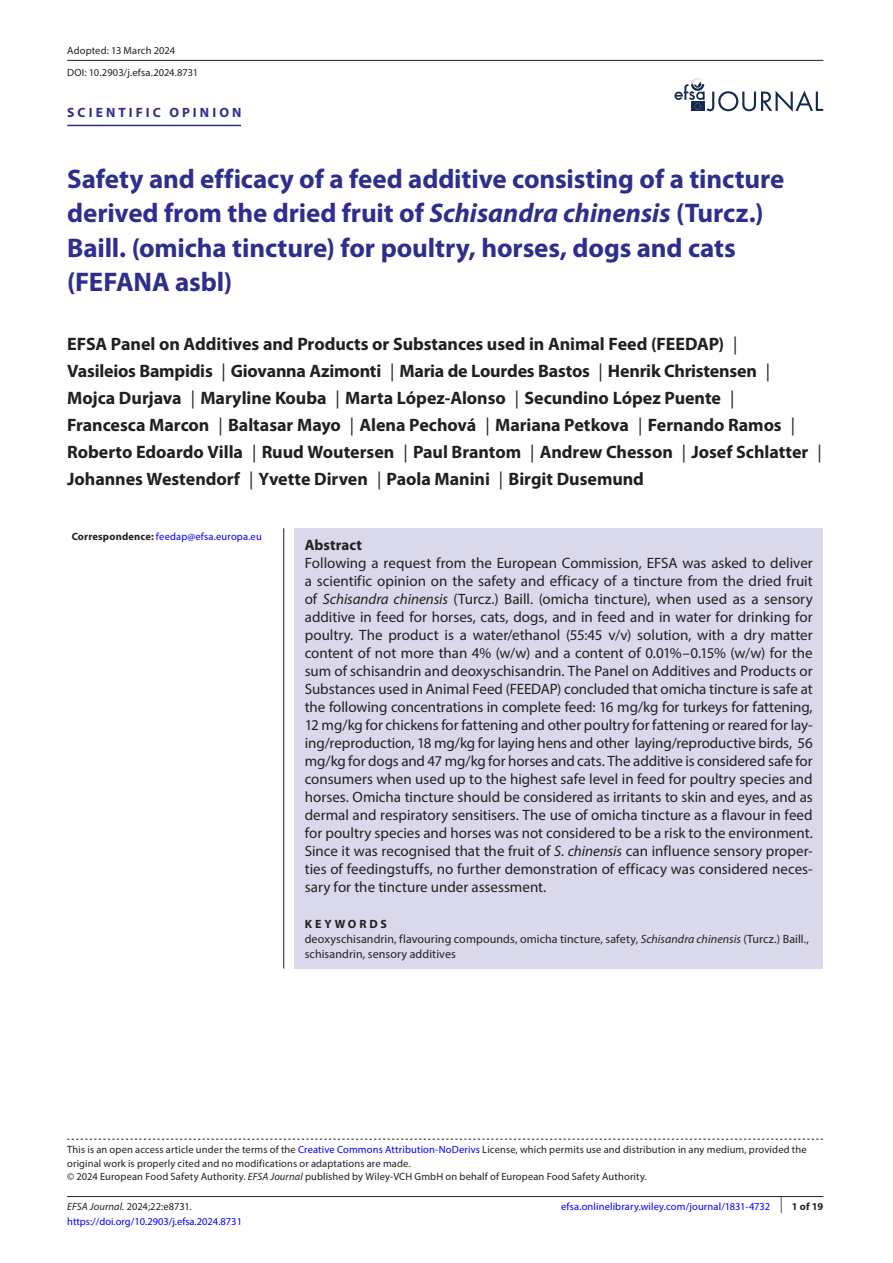
<style>
.page{position:relative;width:893px;height:1263px;background:#fff}
.page>*{position:absolute;margin:0;border:0;box-sizing:border-box;transform-origin:0 0}
.t1{font:700 27px/34.5px "Myriad Pro";letter-spacing:-.005em;color:#2e2e8d}
.t2{font:700 18px/27px "Myriad Pro";letter-spacing:-.005em;color:#231f20}
.t3{font:15px/18px "Myriad Pro";color:#231f20;text-align:justify}
.t4{font:700 15px "Myriad Pro";color:#231f20}
.t5{font:700 13.5px "Myriad Pro";letter-spacing:.23em;color:#2e2e8d}
.t6{font:12px/15px "Myriad Pro";letter-spacing:.005em;color:#231f20}
.t7{font:10.5px/13.5px "Myriad Pro";letter-spacing:.01em;color:#231f20}
.t8{font:10.5px "Myriad Pro";letter-spacing:.01em;color:#00f}
.t9{font:700 10.5px "Myriad Pro";color:#231f20}
.s1{font-style:italic}
.s2{font-weight:400}
.s3{font-weight:700;color:#231f20}
.s4{font-weight:700}
.s5{color:#00f}
</style>
<div class="page">
<hr style="left:67px;top:1196px;width:756px;height:1px;background:#231f20">
<svg style="left:674px;top:78px;width:149px;height:34px"></svg>
<hr style="left:67px;top:125px;width:174px;height:1px;background:#2e2e8d">
<hr style="left:67px;top:60px;width:756px;height:1px;background:#231f20">
<svg style="left:67px;top:1139px;width:756px;height:1px"></svg>
<div style="left:294px;top:528px;width:529px;height:440px;background:#dad8eb"></div>
<hr style="left:283px;top:528px;width:1px;height:440px;background:#231f20">
<p class="t7" style="left:67px;top:39px;width:133px;line-height:22px">Adopted: 13 March 2024<br>DOI: 10.2903/j.efsa.2024.8731</p>
<p class="t5" style="left:67px;top:104px;width:176px">SCIENTIFIC OPINION</p>
<h1 class="t1" style="left:67px;top:160px;width:719px">Safety and efficacy of a feed additive consisting of a tincture derived from the dried fruit of <span class="s1">Schisandra chinensis</span> (Turcz.)<br>Baill. (omicha tincture) for poultry, horses, dogs and cats (FEFANA asbl)</h1>
<p class="t2" style="left:67px;top:330px;width:756px">EFSA Panel on Additives and Products or Substances used in Animal Feed (FEEDAP) <span class="s2">|<br></span>Vasileios Bampidis <span class="s2">|</span> Giovanna Azimonti <span class="s2">|</span> Maria de Lourdes Bastos <span class="s2">|</span> Henrik Christensen <span class="s2">| </span>Mojca Durjava <span class="s2">|</span> Maryline Kouba <span class="s2">|</span> Marta López-Alonso <span class="s2">|</span> Secundino López Puente <span class="s2">|<br></span>Francesca Marcon <span class="s2">|</span> Baltasar Mayo <span class="s2">|</span> Alena Pechová <span class="s2">|</span> Mariana Petkova <span class="s2">|</span> Fernando Ramos <span class="s2">| </span>Roberto Edoardo Villa <span class="s2">|</span> Ruud Woutersen <span class="s2">|</span> Paul Brantom <span class="s2">|</span> Andrew Chesson <span class="s2">|</span> Josef Schlatter <span class="s2">| </span>Johannes Westendorf <span class="s2">|</span> Yvette Dirven <span class="s2">|</span> Paola Manini <span class="s2">|</span> Birgit Dusemund</p>
<p class="t8" style="left:72px;top:530px;width:192px"><span class="s3">Correspondence:</span> feedap@efsa.europa.eu</p>
<p class="t4" style="left:305px;top:535px;width:59px">Abstract</p>
<p class="t3" style="left:305px;top:554px;width:510px">Following a request from the European Commission, EFSA was asked to deliver a scientific opinion on the safety and efficacy of a tincture from the dried fruit of <span class="s1">Schisandra chinensis</span> (Turcz.) Baill. (omicha tincture), when used as a sensory additive in feed for horses, cats, dogs, and in feed and in water for drinking for poultry. The product is a water/ethanol (55:45 v/v) solution, with a dry matter content of not more than 4% (w/w) and a content of 0.01%–0.15% (w/w) for the sum of schisandrin and deoxyschisandrin. The Panel on Additives and Products or Substances used in Animal Feed (FEEDAP) concluded that omicha tincture is safe at the following concentrations in complete feed: 16 mg/kg for turkeys for fattening, 12 mg/kg for chickens for fattening and other poultry for fattening or reared for lay&shy;ing/reproduction, 18 mg/kg for laying hens and other laying/reproductive birds, 56 mg/kg for dogs and 47 mg/kg for horses and cats. The additive is considered safe for consumers when used up to the highest safe level in feed for poultry species and horses. Omicha tincture should be considered as irritants to skin and eyes, and as dermal and respiratory sensitisers. The use of omicha tincture as a flavour in feed for poultry species and horses was not considered to be a risk to the environment.<br>Since it was recognised that the fruit of <span class="s1">S. chinensis</span> can influence sensory proper&shy;ties of feedingstuffs, no further demonstration of efficacy was considered neces&shy;sary for the tincture under assessment.</p>
<p class="t6" style="left:305px;top:916px;width:506px"><span class="s4">KEYWORDS<br></span>deoxyschisandrin, flavouring compounds, omicha tincture, safety, <span class="s1">Schisandra chinensis</span> (Turcz.) Baill., schisandrin, sensory additives</p>
<p class="t7" style="left:67px;top:1142px;width:741px">This is an open access article under the terms of the <span class="s5">Creative Commons Attribution-NoDerivs</span> License, which permits use and distribution in any medium, provided the original work is properly cited and no modifications or adaptations are made.<br>© 2024 European Food Safety Authority. <span class="s1">EFSA Journal</span> published by Wiley-VCH GmbH on behalf of European Food Safety Authority.</p>
<p class="t7" style="left:67px;top:1200px;width:126px"><span class="s1">EFSA Journal.</span> 2024;22:e8731.</p>
<p class="t9" style="left:780px;top:1200px;width:45px"><sup>|</sup> 1 of 19</p>
<p class="t8" style="left:67px;top:1215px;width:176px">https://doi.org/10.2903/j.efsa.2024.8731</p>
<p class="t8" style="left:561px;top:1200px;width:211px">efsa.onlinelibrary.wiley.com/journal/1831-4732</p>
</div>
